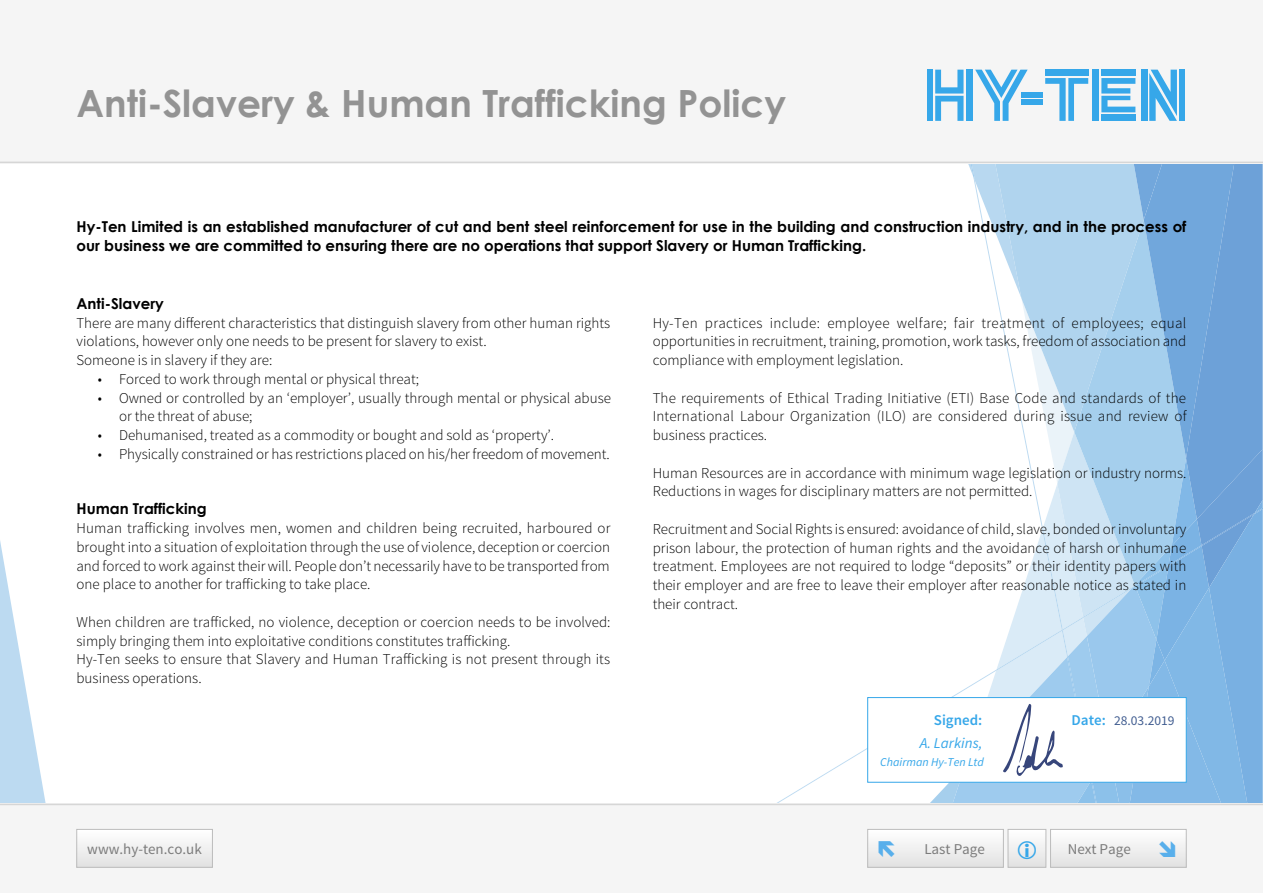
<style>
.page{position:relative;width:1263px;height:893px;background:#fff}
.page>*{position:absolute;margin:0;border:0;box-sizing:border-box;transform-origin:0 0}
.t1{font:700 37.5px "Century Gothic";color:#939393}
.t2{font:300 15px/18.8px "Source Sans Pro";color:#000}
.t3{font:700 15px/18.8px "Century Gothic";color:#000}
.t4{font:15px "Source Sans Pro";color:#7c7c7c}
.t5{font:600 15px "Source Sans Pro";color:#36a7e9}
.t6{font:italic 15px "Source Sans Pro";color:#36a7e9}
.t7{font:13.5px "Source Sans Pro";color:#425e91}
.t8{font:italic 12px "Source Sans Pro";color:#36a7e9}
</style>
<div class="page">
<svg style="left:0;top:541px;width:46px;height:263px"></svg>
<div style="left:0;top:0;width:1263px;height:163px;background:#f5f5f5"></div>
<hr style="left:0;top:162px;width:1263px;height:1px;background:#d6d6d6">
<div style="left:927px;top:70px;width:5px;height:51px;background:#36a7e9"></div>
<svg style="left:935px;top:70px;width:28px;height:51px"></svg>
<div style="left:966px;top:70px;width:6px;height:51px;background:#36a7e9"></div>
<svg style="left:975px;top:70px;width:53px;height:51px"></svg>
<div style="left:1021px;top:92px;width:21px;height:5px;background:#36a7e9"></div>
<div style="left:1021px;top:99px;width:21px;height:6px;background:#36a7e9"></div>
<div style="left:1045px;top:70px;width:43px;height:6px;background:#36a7e9"></div>
<svg style="left:1045px;top:78px;width:43px;height:43px"></svg>
<div style="left:1093px;top:70px;width:6px;height:51px;background:#36a7e9"></div>
<div style="left:1101px;top:70px;width:34px;height:6px;background:#36a7e9"></div>
<svg style="left:1101px;top:78px;width:34px;height:34px"></svg>
<div style="left:1101px;top:115px;width:34px;height:6px;background:#36a7e9"></div>
<div style="left:1141px;top:70px;width:6px;height:51px;background:#36a7e9"></div>
<svg style="left:1149px;top:70px;width:28px;height:51px"></svg>
<div style="left:1179px;top:70px;width:6px;height:51px;background:#36a7e9"></div>
<div style="left:0;top:804px;width:1263px;height:89px;background:#f5f5f5"></div>
<hr style="left:0;top:804px;width:1263px;height:1px;background:#d6d6d6">
<div style="left:77px;top:829px;width:135px;height:38px;background:linear-gradient(to right,#f1f1f1,#f1f1f1)"></div>
<div style="left:77px;top:829px;width:136px;height:38px;border:1px solid #bcbcbc"></div>
<svg style="left:1010px;top:856px;width:34px;height:9px"></svg>
<div style="left:1008px;top:829px;width:38px;height:38px;border:1px solid #bcbcbc"></div>
<div style="left:1050px;top:829px;width:136px;height:38px;background:linear-gradient(to right,#f1f1f1,#f1f1f1)"></div>
<div style="left:1050px;top:829px;width:136px;height:38px;border:1px solid #bcbcbc"></div>
<div style="left:868px;top:829px;width:135px;height:38px;background:linear-gradient(to right,#f1f1f1,#f1f1f1)"></div>
<div style="left:867px;top:829px;width:136px;height:38px;border:1px solid #bcbcbc"></div>
<svg style="left:769px;top:163px;width:494px;height:641px"></svg>
<svg style="left:879px;top:841px;width:15px;height:16px"></svg>
<svg style="left:1018px;top:856px;width:18px;height:4px"></svg>
<svg style="left:1159px;top:841px;width:16px;height:16px"></svg>
<h1 class="t1" style="left:77px;top:80px;width:711px">Anti-Slavery &amp; Human Trafficking Policy</h1>
<p class="t3" style="left:77px;top:217px;width:1111px">Hy-Ten Limited is an established manufacturer of cut and bent steel reinforcement for use in the building and construction industry, and in the process of our business we are committed to ensuring there are no operations that support Slavery or Human Trafficking.</p>
<p class="t3" style="left:77px;top:294px;width:89px">Anti-Slavery</p>
<p class="t2" style="left:77px;top:313px;width:535px">There are many different characteristics that distinguish slavery from other human rights violations, however only one needs to be present for slavery to exist.<br>Someone is in slavery if they are:</p>
<p class="t2" style="left:98px;top:370px;width:323px">• Forced to work through mental or physical threat;</p>
<p class="t2" style="left:119px;top:388px;width:493px;text-indent:-21px">• Owned or controlled by an ‘employer’, usually through mental or physical abuse or the threat of abuse;</p>
<p class="t2" style="left:98px;top:426px;width:458px">• Dehumanised, treated as a commodity or bought and sold as ‘property’.</p>
<p class="t2" style="left:98px;top:445px;width:514px">• Physically constrained or has restrictions placed on his/her freedom of movement.</p>
<p class="t3" style="left:76px;top:499px;width:132px">Human Trafficking</p>
<p class="t2" style="left:76px;top:519px;width:535px;text-align:justify">Human trafficking involves men, women and children being recruited, harboured or brought into a situation of exploitation through the use of violence, deception or coercion and forced to work against their will. People don’t necessarily have to be transported from one place to another for trafficking to take place.</p>
<p class="t2" style="left:76px;top:613px;width:535px">When children are trafficked, no violence, deception or coercion needs to be involved: simply bringing them into exploitative conditions constitutes trafficking.<br>Hy-Ten seeks to ensure that Slavery and Human Trafficking is not present through its business operations.</p>
<p class="t2" style="left:653px;top:313px;width:535px;text-align:justify">Hy-Ten practices include: employee welfare; fair treatment of employees; equal opportunities in recruitment, training, promotion, work tasks, freedom of association and compliance with employment legislation.</p>
<p class="t2" style="left:653px;top:388px;width:535px;text-align:justify">The requirements of Ethical Trading Initiative (ETI) Base Code and standards of the International Labour Organization (ILO) are considered during issue and review of business practices.</p>
<p class="t2" style="left:653px;top:463px;width:535px">Human Resources are in accordance with minimum wage legislation or industry norms.<br>Reductions in wages for disciplinary matters are not permitted.</p>
<p class="t2" style="left:653px;top:520px;width:535px;text-align:justify">Recruitment and Social Rights is ensured: avoidance of child, slave, bonded or involuntary prison labour, the protection of human rights and the avoidance of harsh or inhumane treatment. Employees are not required to lodge “deposits” or their identity papers with their employer and are free to leave their employer after reasonable notice as stated in their contract.</p>
<p class="t5" style="left:934px;top:711px;width:50px">Signed:</p>
<p class="t5" style="left:1071px;top:711px;width:36px">Date:</p>
<p class="t6" style="left:920px;top:733px;width:64px">A. Larkins,</p>
<p class="t8" style="left:880px;top:754px;width:105px">Chairman Hy-Ten Ltd</p>
<p class="t7" style="left:1114px;top:712px;width:62px">28.03.2019</p>
<p class="t4" style="left:87px;top:840px;width:116px">www.hy-ten.co.uk</p>
<p class="t4" style="left:924px;top:840px;width:62px">Last Page</p>
<p class="t4" style="left:1068px;top:840px;width:65px">Next Page</p>
</div>
